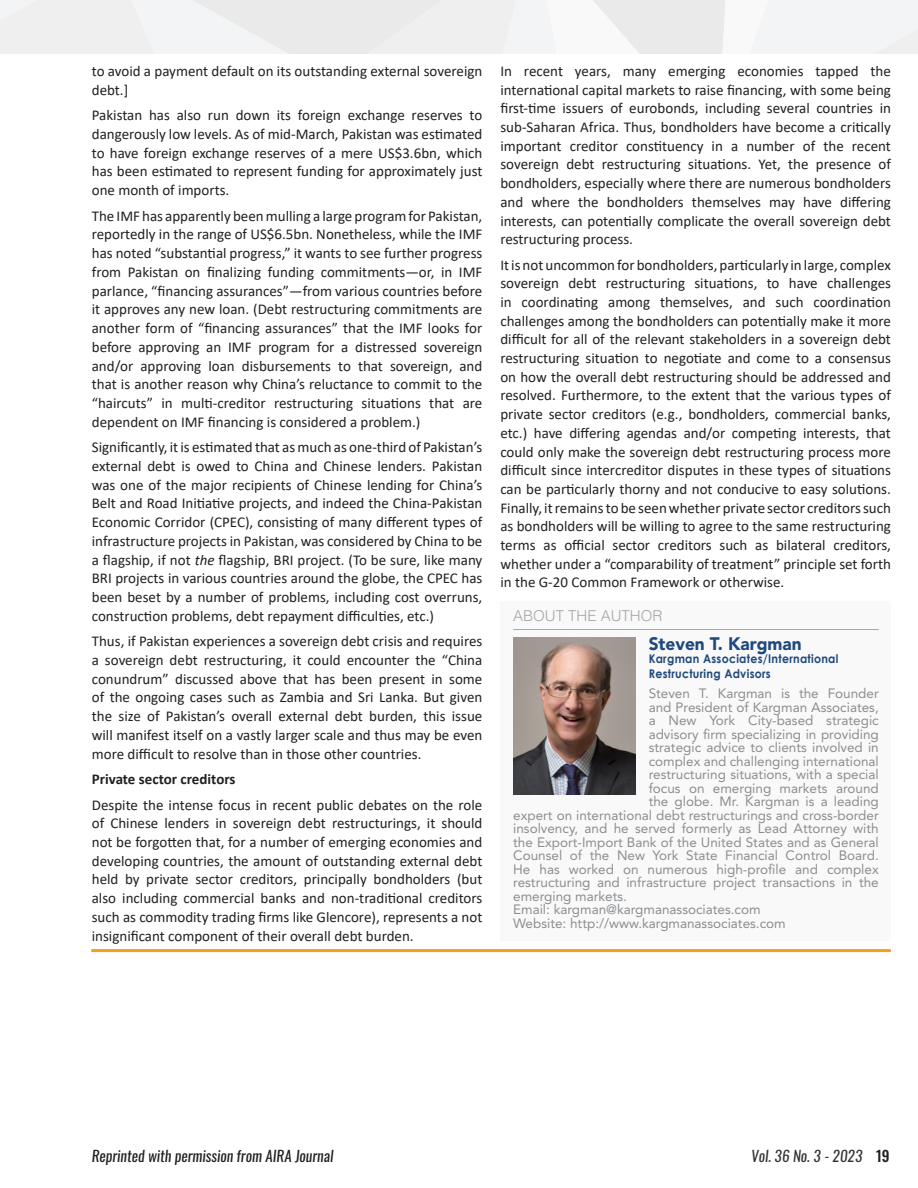
<style>
.page{position:relative;width:918px;height:1188px;background:#fff}
.page>*{position:absolute;margin:0;border:0;box-sizing:border-box;transform-origin:0 0}
.Article_-_Body{font:900 18px "Avenir LT Std";color:#1f497d;scale:.96 1}
.t1{font:15px/18.8px "Calibri";color:#231f20;text-align:justify}
.t2{font:italic 15px "Oswald";color:#231f20}
.t3{font:700 15px "Calibri";color:#231f20}
.t4{font:italic 15px "Oswald";color:#333}
.Article_-_Body-2{font:300 15px "Helvetica";color:#a5a6aa}
.Article_-_Body-3{font:13.5px "Avenir LT Std";color:#8b8d90}
.Article_-_Body-4{font:700 12px/15px "Century Gothic";letter-spacing:.025em;color:#1f497d;scale:.92 1}
.s1{font-style:italic}
.s2{font-weight:500;font-style:normal;color:#231f20}
</style>
<div class="page">
<div style="left:501px;top:601px;width:390px;height:339px;background:#f9f9f9"></div>
<img style="left:513px;top:638px;width:122px;height:157px">
<hr style="left:513px;top:629px;width:366px;height:1px;background:#a5a6aa">
<svg style="left:0;top:0;width:918px;height:54px"></svg>
<hr style="left:91px;top:949px;width:800px;height:3px;background:#f3a01e">
<p class="t1" style="left:92px;top:61px;width:392px">to avoid a payment default on its outstanding external sovereign debt.]</p>
<p class="t1" style="left:92px;top:106px;width:392px">Pakistan has also run down its foreign exchange reserves to dangerously low levels. As of mid-March, Pakistan was estimated to have foreign exchange reserves of a mere US$3.6bn, which has been estimated to represent funding for approximately just one month of imports.</p>
<p class="t1" style="left:92px;top:206px;width:392px">The IMF has apparently been mulling a large program for Pakistan, reportedly in the range of US$6.5bn. Nonetheless, while the IMF has noted “substantial progress,” it wants to see further progress from Pakistan on finalizing funding commitments—or, in IMF parlance, “financing assurances”—from various countries before it approves any new loan. (Debt restructuring commitments are another form of “financing assurances” that the IMF looks for before approving an IMF program for a distressed sovereign and/or approving loan disbursements to that sovereign, and that is another reason why China’s reluctance to commit to the “haircuts” in multi-creditor restructuring situations that are dependent on IMF financing is considered a problem.)</p>
<p class="t1" style="left:92px;top:437px;width:392px">Significantly, it is estimated that as much as one-third of Pakistan’s external debt is owed to China and Chinese lenders. Pakistan was one of the major recipients of Chinese lending for China’s Belt and Road Initiative projects, and indeed the China-Pakistan Economic Corridor (CPEC), consisting of many different types of infrastructure projects in Pakistan, was considered by China to be a flagship, if not <span class="s1">the</span> flagship, BRI project. (To be sure, like many BRI projects in various countries around the globe, the CPEC has been beset by a number of problems, including cost overruns, construction problems, debt repayment difficulties, etc.)</p>
<p class="t1" style="left:92px;top:631px;width:392px">Thus, if Pakistan experiences a sovereign debt crisis and requires a sovereign debt restructuring, it could encounter the “China conundrum” discussed above that has been present in some of the ongoing cases such as Zambia and Sri Lanka. But given the size of Pakistan’s overall external debt burden, this issue will manifest itself on a vastly larger scale and thus may be even more difficult to resolve than in those other countries.</p>
<p class="t3" style="left:92px;top:769px;width:145px">Private sector creditors</p>
<p class="t1" style="left:92px;top:795px;width:392px">Despite the intense focus in recent public debates on the role of Chinese lenders in sovereign debt restructurings, it should not be forgotten that, for a number of emerging economies and developing countries, the amount of outstanding external debt held by private sector creditors, principally bondholders (but also including commercial banks and non-traditional creditors such as commodity trading firms like Glencore), represents a not insignificant component of their overall debt burden.</p>
<p class="t1" style="left:500px;top:61px;width:392px">In recent years, many emerging economies tapped the international capital markets to raise financing, with some being first-time issuers of eurobonds, including several countries in sub-Saharan Africa. Thus, bondholders have become a critically important creditor constituency in a number of the recent sovereign debt restructuring situations. Yet, the presence of bondholders, especially where there are numerous bondholders and where the bondholders themselves may have differing interests, can potentially complicate the overall sovereign debt restructuring process.</p>
<p class="t1" style="left:500px;top:255px;width:392px">It is not uncommon for bondholders, particularly in large, complex sovereign debt restructuring situations, to have challenges in coordinating among themselves, and such coordination challenges among the bondholders can potentially make it more difficult for all of the relevant stakeholders in a sovereign debt restructuring situation to negotiate and come to a consensus on how the overall debt restructuring should be addressed and resolved. Furthermore, to the extent that the various types of private sector creditors (e.g., bondholders, commercial banks, etc.) have differing agendas and/or competing interests, that could only make the sovereign debt restructuring process more difficult since intercreditor disputes in these types of situations can be particularly thorny and not conducive to easy solutions.<br>Finally, it remains to be seen whether private sector creditors such as bondholders will be willing to agree to the same restructuring terms as official sector creditors such as bilateral creditors, whether under a “comparability of treatment” principle set forth in the G-20 Common Framework or otherwise.</p>
<p class="Article_-_Body-2" style="left:513px;top:606px;width:151px">ABOUT THE AUTHOR</p>
<p class="Article_-_Body" style="left:649px;top:632px;width:161px">Steven T. Kargman</p>
<p class="Article_-_Body-4" style="left:649px;top:651px;width:208px">Kargman Associates/International<br>Restructuring Advisors</p>
<p class="Article_-_Body-3" style="left:649px;top:686px;width:232px">Steven T. Kargman is the Founder</p>
<p class="Article_-_Body-3" style="left:649px;top:699px;width:232px">and President of Kargman Associates,</p>
<p class="Article_-_Body-3" style="left:649px;top:713px;width:232px">a New York City-based strategic</p>
<p class="Article_-_Body-3" style="left:649px;top:726px;width:232px">advisory firm specializing in providing</p>
<p class="Article_-_Body-3" style="left:649px;top:740px;width:232px">strategic advice to clients involved in</p>
<p class="Article_-_Body-3" style="left:649px;top:753px;width:232px">complex and challenging international</p>
<p class="Article_-_Body-3" style="left:649px;top:767px;width:232px">restructuring situations, with a special</p>
<p class="Article_-_Body-3" style="left:649px;top:780px;width:232px">focus on emerging markets around</p>
<p class="Article_-_Body-3" style="left:649px;top:794px;width:232px">the globe. Mr. Kargman is a leading</p>
<p class="Article_-_Body-3" style="left:513px;top:807px;width:367px">expert on international debt restructurings and cross-border</p>
<p class="Article_-_Body-3" style="left:513px;top:821px;width:367px">insolvency, and he served formerly as Lead Attorney with</p>
<p class="Article_-_Body-3" style="left:513px;top:834px;width:367px">the Export-Import Bank of the United States and as General</p>
<p class="Article_-_Body-3" style="left:513px;top:848px;width:367px">Counsel of the New York State Financial Control Board.</p>
<p class="Article_-_Body-3" style="left:513px;top:861px;width:367px">He has worked on numerous high-profile and complex</p>
<p class="Article_-_Body-3" style="left:513px;top:875px;width:367px">restructuring and infrastructure project transactions in the</p>
<p class="Article_-_Body-3" style="left:513px;top:888px;width:115px">emerging markets.</p>
<p class="Article_-_Body-3" style="left:513px;top:902px;width:249px">Email: kargman@kargmanassociates.com</p>
<p class="Article_-_Body-3" style="left:513px;top:915px;width:274px">Website: http://www.kargmanassociates.com</p>
<p class="t2" style="left:92px;top:1146px;width:243px">Reprinted with permission from AIRA Journal</p>
<p class="t4" style="left:751px;top:1146px;width:140px">Vol. 36 No. 3 - 2023 <span class="s2">19</span></p>
</div>
